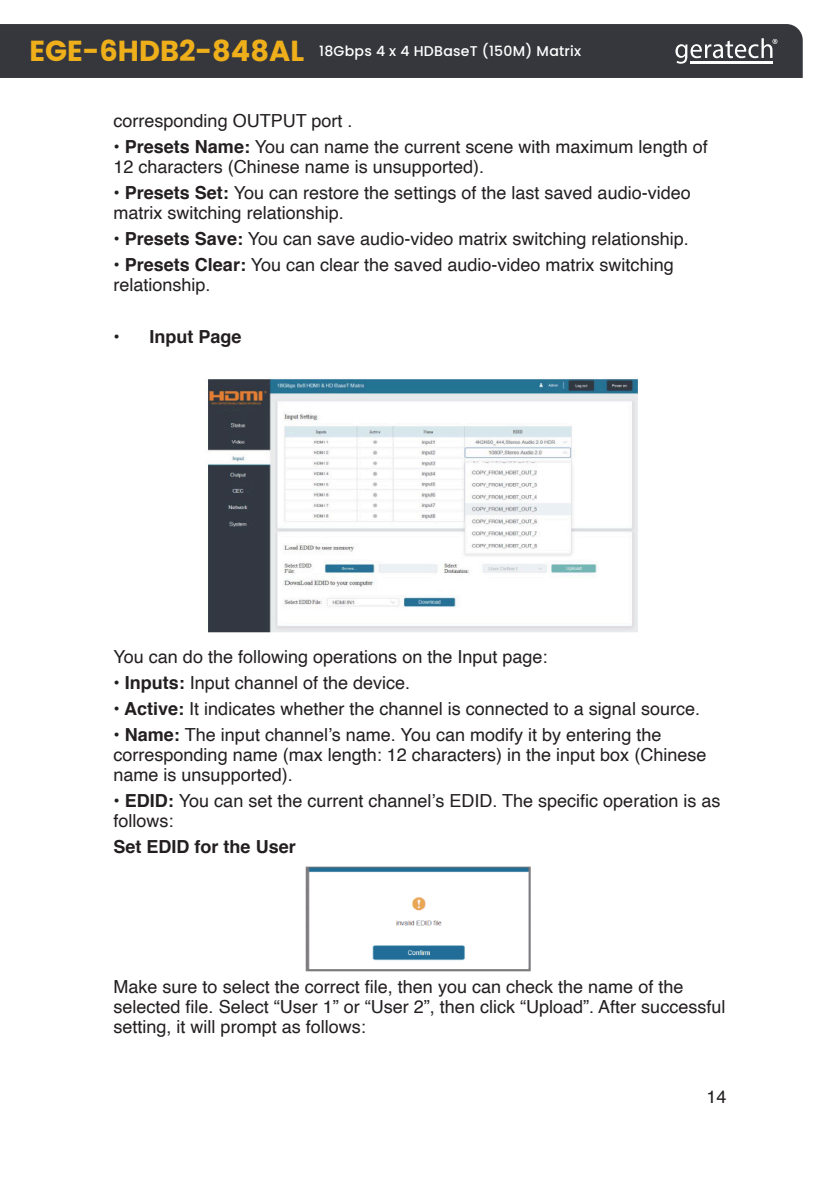
<style>
.page{position:relative;width:840px;height:1191px;background:#fff}
.page>*{position:absolute;margin:0;border:0;box-sizing:border-box;transform-origin:0 0}
.Paragraph{font:18px/20px "Helvetica";color:#231f20}
.Paragraph-2{font:700 18px "Helvetica";color:#231f20}
.t1{font:500 14.2px "Poppins";letter-spacing:.015em;color:#fff}
.s1{font-weight:700;font-size:29px;color:#eeaf1b}
.s2{font-weight:700}
</style>
<div class="page">
<div style="left:0;top:24px;width:802px;height:54px;background:#36373d"></div>
<svg style="left:675px;top:38px;width:102px;height:26px;background:#66666b"></svg>
<hr style="left:716px;top:61px;width:28px;height:3px;background:#fff">
<hr style="left:744px;top:61px;width:27px;height:3px;background:#fff">
<hr style="left:690px;top:61px;width:26px;height:3px;background:#fff">
<img style="left:208px;top:379px;width:431px;height:254px">
<img style="left:305px;top:866px;width:226px;height:106px">
<p class="t1" style="left:30px;top:42px;width:553px"><span class="s1">EGE-6HDB2-848AL</span> 18Gbps 4 x 4 HDBaseT (150M) Matrix</p>
<p class="Paragraph" style="left:113px;top:111px;width:240px">corresponding OUTPUT port .</p>
<p class="Paragraph" style="left:113px;top:137px;width:595px">• <span class="s2">Presets Name:</span> You can name the current scene with maximum length of<br>12 characters (Chinese name is unsupported).</p>
<p class="Paragraph" style="left:113px;top:183px;width:578px">• <span class="s2">Presets Set:</span> You can restore the settings of the last saved audio-video matrix switching relationship.</p>
<p class="Paragraph" style="left:113px;top:229px;width:576px">• <span class="s2">Presets Save:</span> You can save audio-video matrix switching relationship.</p>
<p class="Paragraph" style="left:113px;top:255px;width:561px">• <span class="s2">Presets Clear:</span> You can clear the saved audio-video matrix switching relationship.</p>
<p class="Paragraph-2" style="left:113px;top:322px;width:130px">• Input Page</p>
<p class="Paragraph" style="left:113px;top:647px;width:435px">You can do the following operations on the Input page:</p>
<p class="Paragraph" style="left:113px;top:673px;width:298px"><span class="s2">• Inputs:</span> Input channel of the device.</p>
<p class="Paragraph" style="left:113px;top:699px;width:587px"><span class="s2">• Active:</span> It indicates whether the channel is connected to a signal source.</p>
<p class="Paragraph" style="left:113px;top:725px;width:594px"><span class="s2">• Name:</span> The input channel’s name. You can modify it by entering the corresponding name (max length: 12 characters) in the input box (Chinese name is unsupported).</p>
<p class="Paragraph" style="left:113px;top:791px;width:608px"><span class="s2">• EDID:</span> You can set the current channel’s EDID. The specific operation is as follows:</p>
<p class="Paragraph-2" style="left:113px;top:832px;width:184px">Set EDID for the User</p>
<p class="Paragraph" style="left:113px;top:977px;width:613px">Make sure to select the correct file, then you can check the name of the selected file. Select “User 1” or “User 2”, then click “Upload”. After successful setting, it will prompt as follows:</p>
<p class="Paragraph" style="left:706px;top:1087px;width:22px">14</p>
</div>
